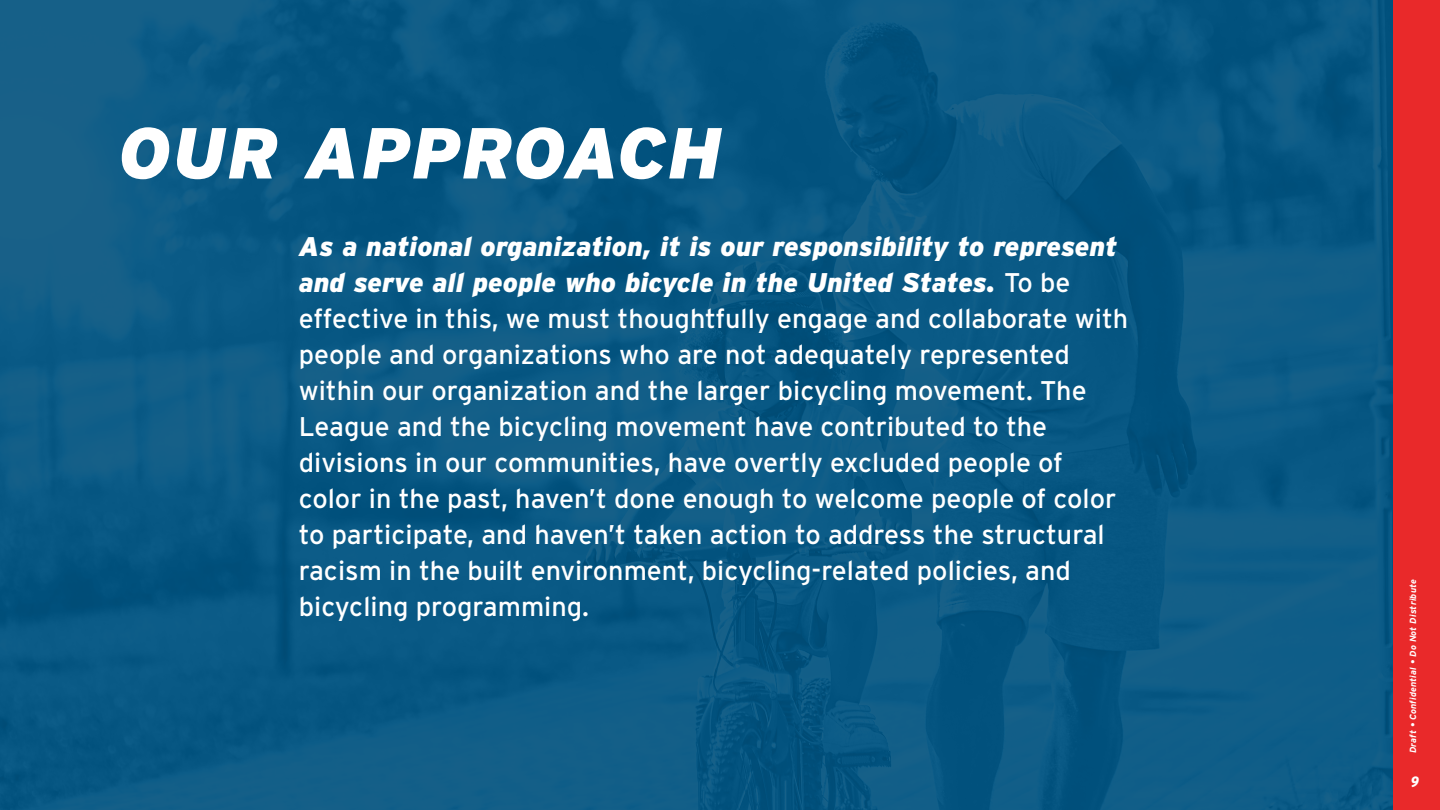
<style>
.page{position:relative;width:1440px;height:810px;background:#fff}
.page>*{position:absolute;margin:0;border:0;box-sizing:border-box;transform-origin:0 0}
.t1{font:italic 900 72px "Interstate";letter-spacing:.02em;color:#fff}
.Med_Para{font:27px/36px "Interstate";color:#fff}
.t2{font:italic 900 15px "Interstate Condensed";color:#fff}
.t3{font:italic 700 9px "Interstate";letter-spacing:.02em;color:#fff}
.s1{font-weight:900;font-style:italic}
</style>
<div class="page">
<img style="left:0;top:0;width:1393px;height:810px">
<div style="left:1393px;top:0;width:47px;height:810px;background:#e9292a"></div>
<p class="t1" style="left:118px;top:112px;width:605px">OUR APPROACH</p>
<p class="Med_Para" style="left:299px;top:228px;width:831px"><span class="s1">As a national organization, it is our responsibility to represent and serve all people who bicycle in the United States.</span> To be effective in this, we must thoughtfully engage and collaborate with people and organizations who are not adequately represented within our organization and the larger bicycling movement. The League and the bicycling movement have contributed to the divisions in our communities, have overtly excluded people of color in the past, haven’t done enough to welcome people of color to participate, and haven’t taken action to address the structural racism in the built environment, bicycling-related policies, and bicycling programming.</p>
<p class="t3" style="left:1408px;top:753px;width:175px;rotate:-90deg">Draft • Confidential • Do Not Distribute</p>
<p class="t2" style="left:1411px;top:773px;width:9px">9</p>
</div>
